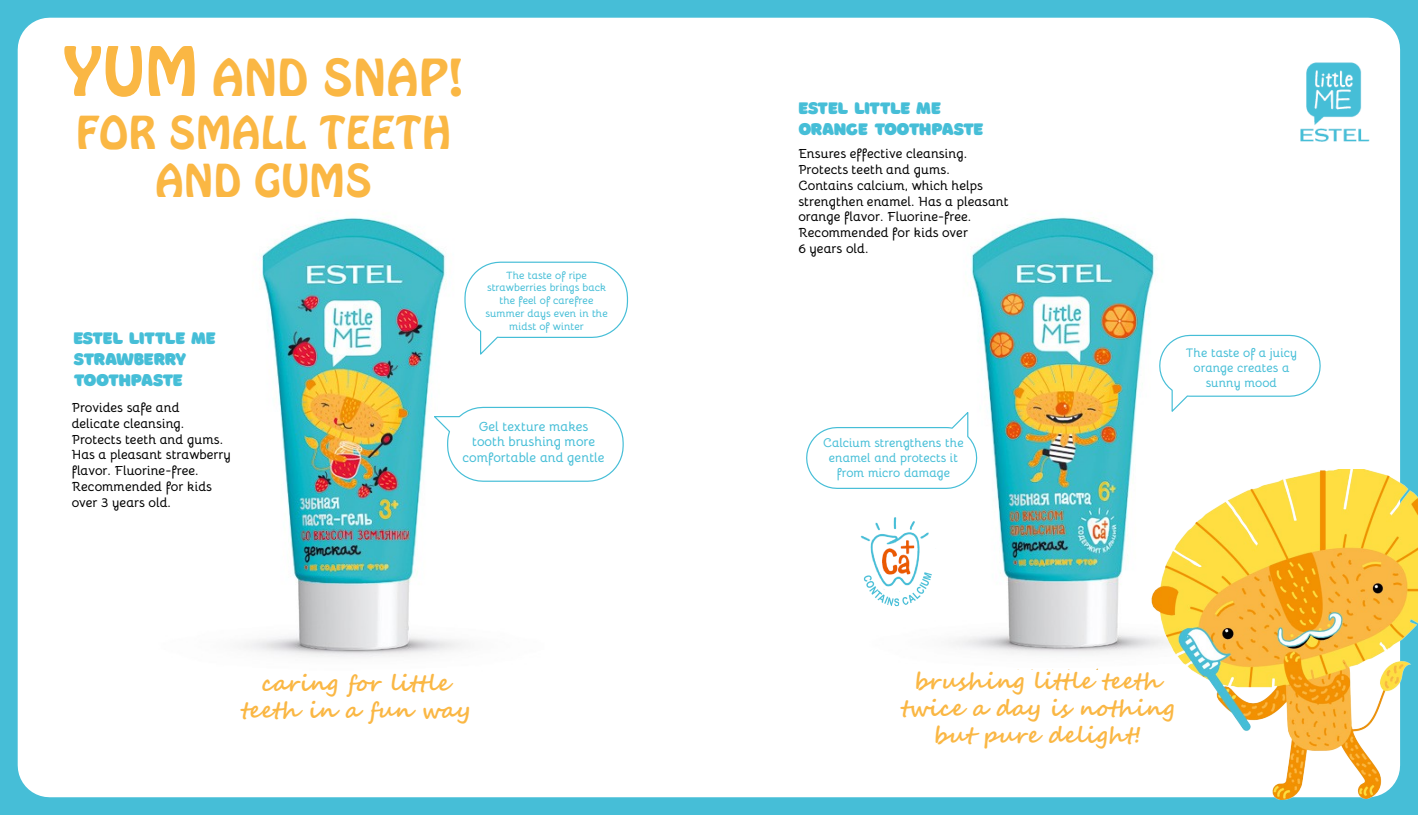
<style>
.page{position:relative;width:1418px;height:815px;background:#fff}
.page>*{position:absolute;margin:0;border:0;box-sizing:border-box;transform-origin:0 0}
.t1{font:45px "Hobo Std";letter-spacing:.03em;color:#fab744}
.t2{font:40px/48px "Hobo Std";letter-spacing:.03em;color:#fab744;text-align:center}
.t3{font:700 22.5px/27px "Segoe Script";color:#fab744;text-align:center}
.t4{font:17.5px/21px "Borsok";letter-spacing:-.03em;color:#46bed7}
.t5{font:700 13.25px/15.8px "Bellota";color:#000}
.t6{font:700 13.25px/15.8px "Bellota";color:#46bed7;text-align:center}
.t7{font:700 12.5px/15px "Bellota";color:#46bed7;text-align:center}
.t8{font:700 10.62px/12.8px "Bellota";color:#46bed7;text-align:center}
.s1{font-size:60px}
</style>
<div class="page">
<div style="left:0;top:0;width:1417px;height:815px;background:#46bed7"></div>
<div style="left:18px;top:18px;width:1382px;height:779px;background:#fff"></div>
<img style="left:80px;top:139px;width:547px;height:591px">
<img style="left:791px;top:138px;width:544px;height:589px">
<div style="left:464px;top:261px;width:165px;height:96px;background:#fff"></div>
<div style="left:1158px;top:334px;width:163px;height:80px;background:#fff"></div>
<div style="left:432px;top:406px;width:192px;height:76px;background:#fff"></div>
<div style="left:805px;top:411px;width:173px;height:79px;background:#fff"></div>
<img style="left:951px;top:470px;width:466px;height:329px">
<div style="left:893px;top:670px;width:289px;height:82px;background:#fff"></div>
<img style="left:1291px;top:58px;width:83px;height:88px">
<img style="left:849px;top:514px;width:92px;height:96px">
<p class="t1" style="left:63px;top:46px;width:401px"><span class="s1">YUM</span> AND SNAP!</p>
<p class="t2" style="left:76px;top:110px;width:376px">FOR SMALL TEETH<br>AND GUMS</p>
<p class="t4" style="left:73px;top:327px;width:144px">ESTEL LITTLE ME</p>
<p class="t4" style="left:73px;top:348px;width:114px">STRAWBERRY<br>TOOTHPASTE</p>
<p class="t5" style="left:72px;top:398px;width:114px">Provides safe and delicate cleansing.</p>
<p class="t5" style="left:72px;top:430px;width:161px">Protects teeth and gums.<br>Has a pleasant strawberry flavor. Fluorine-free.</p>
<p class="t5" style="left:72px;top:477px;width:142px">Recommended for kids over 3 years old.</p>
<p class="t8" style="left:485px;top:268px;width:124px">The taste of ripe strawberries brings back the feel of carefree summer days even in the midst of winter</p>
<p class="t6" style="left:462px;top:417px;width:144px">Gel texture makes tooth brushing more comfortable and gentle</p>
<p class="t4" style="left:798px;top:96px;width:144px">ESTEL LITTLE ME</p>
<p class="t4" style="left:798px;top:117px;width:186px">ORANGE TOOTHPASTE</p>
<p class="t5" style="left:798px;top:145px;width:170px">Ensures effective cleansing.<br>Protects teeth and gums.</p>
<p class="t5" style="left:798px;top:176px;width:212px">Contains calcium, which helps strengthen enamel. Has a pleasant orange flavor. Fluorine-free.</p>
<p class="t5" style="left:798px;top:223px;width:171px">Recommended for kids over<br>6 years old.</p>
<p class="t7" style="left:823px;top:434px;width:142px">Calcium strengthens the enamel and protects it from micro damage</p>
<p class="t7" style="left:1185px;top:344px;width:113px">The taste of a juicy orange creates a sunny mood</p>
<p class="t3" style="left:241px;top:670px;width:231px">caring for little teeth in a fun way</p>
<p class="t3" style="left:900px;top:668px;width:275px">brushing little teeth twice a day is nothing but pure delight!</p>
</div>
